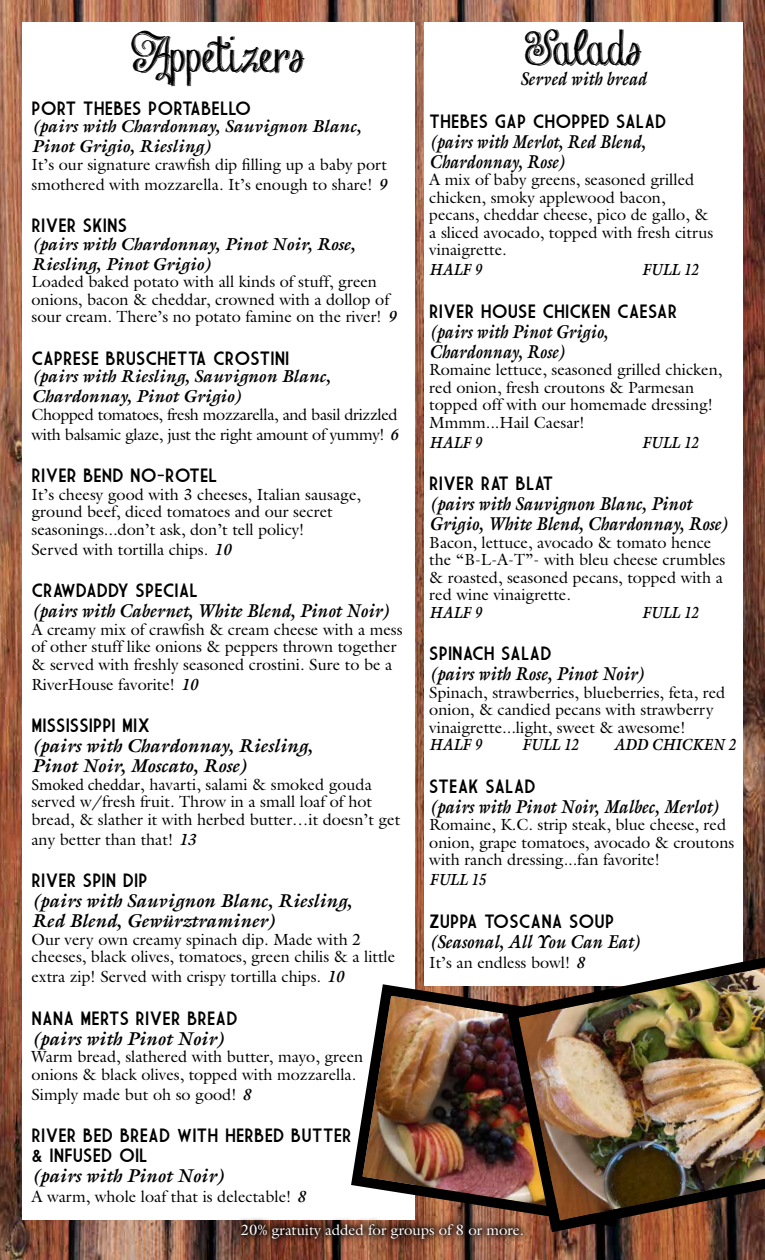
<style>
.page{position:relative;width:765px;height:1260px;background:#fff}
.page>*{position:absolute;margin:0;border:0;box-sizing:border-box;transform-origin:0 0}
.t1{font:45px "Chalk hand lettering shaded demo";color:#000}
.t2{font:18.75px/20px "Market Deco";color:#000}
.t3{font:italic 700 18.75px/20px "Galliard";color:#000}
.t4{font:italic 700 18.75px/20px "Galliard";color:#000;scale:.9 1}
.t5{font:italic 700 18.75px/20px "Galliard";color:#000;scale:.87 1}
.t6{font:italic 700 18.75px "Galliard";color:#000;scale:.92 1}
.t7{font:italic 700 17.5px/20px "Galliard";color:#000}
.t8{font:16.25px/17.5px "Galliard";color:#000}
.t9{font:16.25px/20px "Galliard";letter-spacing:-.02em;color:#000}
.t10{font:italic 700 16.25px "Galliard";color:#000;scale:.87 1}
.t11{font:15px "Galliard";color:#fff}
.s1{font-weight:700;font-style:italic}
.s2{font-family:"Minion Pro"}
</style>
<div class="page">
<img style="left:0;top:0;width:765px;height:1260px">
<div style="left:22px;top:22px;width:393px;height:1198px;background:#fff"></div>
<img style="left:351px;top:979px;width:150px;height:237px">
<div style="left:424px;top:22px;width:318px;height:964px;background:#fff"></div>
<svg style="left:234px;top:1216px;width:297px;height:30px;background:#734c3d"></svg>
<img style="left:501px;top:944px;width:264px;height:294px">
<h1 class="t1" style="left:525px;top:15px;width:118px">Salads</h1>
<p class="t5" style="left:520px;top:69px;width:147px">Served with bread</p>
<p class="t2" style="left:429px;top:111px;width:239px">THEBES GAP CHOPPED SALAD</p>
<p class="t5" style="left:429px;top:131px;width:250px">(pairs with Merlot, Red Blend,<br>Chardonnay, Rose)</p>
<p class="t8" style="left:429px;top:171px;width:286px">A mix of baby greens, seasoned grilled chicken, smoky applewood bacon, pecans, cheddar cheese, pico de gallo, &amp; a sliced avocado, topped with fresh citrus vinaigrette.</p>
<p class="t10" style="left:429px;top:260px;width:62px">HALF 9</p>
<p class="t10" style="left:642px;top:260px;width:66px">FULL 12</p>
<p class="t2" style="left:429px;top:301px;width:250px">RIVER HOUSE CHICKEN CAESAR</p>
<p class="t5" style="left:429px;top:321px;width:207px">(pairs with Pinot Grigio,<br>Chardonnay, Rose)</p>
<p class="t8" style="left:429px;top:361px;width:295px">Romaine lettuce, seasoned grilled chicken, red onion, fresh croutons &amp; Parmesan topped off with our homemade dressing!<br>Mmmm...Hail Caesar!</p>
<p class="t10" style="left:429px;top:432px;width:62px">HALF 9</p>
<p class="t10" style="left:642px;top:432px;width:66px">FULL 12</p>
<p class="t2" style="left:429px;top:473px;width:126px">RIVER RAT BLAT</p>
<p class="t4" style="left:429px;top:494px;width:334px">(pairs with Sauvignon Blanc, Pinot<br>Grigio, White Blend, Chardonnay, Rose)</p>
<p class="t8" style="left:429px;top:533px;width:298px">Bacon, lettuce, avocado &amp; tomato hence the “B-L-A-T”- with bleu cheese crumbles &amp; roasted, seasoned pecans, topped with a red wine vinaigrette.</p>
<p class="t10" style="left:429px;top:602px;width:62px">HALF 9</p>
<p class="t10" style="left:642px;top:602px;width:66px">FULL 12</p>
<p class="t2" style="left:429px;top:643px;width:124px">SPINACH SALAD</p>
<p class="t4" style="left:429px;top:664px;width:241px">(pairs with Rose, Pinot Noir)</p>
<p class="t8" style="left:429px;top:683px;width:298px">Spinach, strawberries, blueberries, feta, red onion, &amp; candied pecans with strawberry vinaigrette...light, sweet &amp; awesome!</p>
<p class="t10" style="left:429px;top:735px;width:62px">HALF 9</p>
<p class="t10" style="left:522px;top:735px;width:66px">FULL 12</p>
<p class="t10" style="left:614px;top:735px;width:142px">ADD CHICKEN 2</p>
<p class="t2" style="left:429px;top:776px;width:108px">STEAK SALAD</p>
<p class="t4" style="left:429px;top:796px;width:324px">(pairs with Pinot Noir, Malbec, Merlot)</p>
<p class="t8" style="left:429px;top:816px;width:307px">Romaine, K.C. strip steak, blue cheese, red onion, grape tomatoes, avocado &amp; croutons with ranch dressing...fan favorite!</p>
<p class="t10" style="left:429px;top:870px;width:66px">FULL 15</p>
<p class="t2" style="left:429px;top:911px;width:186px">ZUPPA TOSCANA SOUP</p>
<p class="t4" style="left:429px;top:931px;width:236px">(Seasonal, All You Can Eat)</p>
<p class="t8" style="left:429px;top:953px;width:157px">It’s an endless bowl! <span class="s1">8</span></p>
<h1 class="t1" style="left:133px;top:22px;width:172px">Appetizers</h1>
<p class="t2" style="left:32px;top:98px;width:221px">PORT THEBES PORTABELLO</p>
<p class="t7" style="left:32px;top:116px;width:331px">(pairs with Chardonnay, Sauvignon Blanc,<br>Pinot Grigio, Riesling)</p>
<p class="t8" style="left:32px;top:154px;width:357px;line-height:20px">It’s our signature crawfish dip filling up a baby port smothered with mozzarella. It’s enough to share! <span class="s1">9</span></p>
<p class="t2" style="left:32px;top:215px;width:97px">RIVER SKINS</p>
<p class="t7" style="left:32px;top:233px;width:325px">(pairs with Chardonnay, Pinot Noir, Rose,<br>Riesling, Pinot Grigio)</p>
<p class="t8" style="left:32px;top:273px;width:366px">Loaded baked potato with all kinds of stuff, green onions, bacon &amp; cheddar, crowned with a dollop of sour cream. There’s no potato famine on the river! <span class="s1">9</span></p>
<p class="t2" style="left:32px;top:348px;width:259px">CAPRESE BRUSCHETTA CROSTINI</p>
<p class="t7" style="left:32px;top:366px;width:300px">(pairs with Riesling, Sauvignon Blanc,<br>Chardonnay, Pinot Grigio)</p>
<p class="t9" style="left:32px;top:404px;width:368px">Chopped tomatoes, fresh mozzarella, and basil drizzled with balsamic glaze, just the right amount of yummy! <span class="s1">6</span></p>
<p class="t2" style="left:32px;top:465px;width:188px">RIVER BEND NO-ROTEL</p>
<p class="t8" style="left:32px;top:485px;width:331px">It’s cheesy good with 3 cheeses, Italian sausage, ground beef, diced tomatoes and our secret seasonings...don’t ask, don’t tell policy!</p>
<p class="t8" style="left:32px;top:540px;width:201px">Served with tortilla chips. <span class="s1">10</span></p>
<p class="t2" style="left:32px;top:580px;width:168px">CRAWDADDY SPECIAL</p>
<p class="t6" style="left:32px;top:599px;width:391px">(pairs with Cabernet, White Blend, Pinot Noir)</p>
<p class="t8" style="left:32px;top:620px;width:373px">A creamy mix of crawfish &amp; cream cheese with a mess of other stuff like onions &amp; peppers thrown together &amp; served with freshly seasoned crostini. Sure to be a</p>
<p class="t8" style="left:32px;top:675px;width:168px">RiverHouse favorite! <span class="s1">10</span></p>
<p class="t2" style="left:32px;top:715px;width:120px">MISSISSIPPI MIX</p>
<p class="t3" style="left:32px;top:735px;width:282px">(pairs with Chardonnay, Riesling,<br>Pinot Noir, Moscato, Rose)</p>
<p class="t8" style="left:32px;top:775px;width:370px"><span class="s2">Smoked cheddar</span>, havarti, salami &amp; smoked gouda served w/fresh fruit. Throw in a small loaf of hot bread, &amp; slather it with herbed butter…it doesn’t get</p>
<p class="t8" style="left:32px;top:830px;width:166px">any better than that! <span class="s1">13</span></p>
<p class="t2" style="left:32px;top:870px;width:118px">RIVER SPIN DIP</p>
<p class="t3" style="left:32px;top:890px;width:322px">(pairs with Sauvignon Blanc, Riesling,<br>Red Blend, Gewürztraminer)</p>
<p class="t8" style="left:32px;top:930px;width:365px">Our very own creamy spinach dip. Made with 2 cheeses, black olives, tomatoes, green chilis &amp; a little</p>
<p class="t8" style="left:32px;top:968px;width:314px">extra zip! Served with crispy tortilla chips. <span class="s1">10</span></p>
<p class="t2" style="left:32px;top:1008px;width:208px">NANA MERTS RIVER BREAD</p>
<p class="t3" style="left:32px;top:1028px;width:195px">(pairs with Pinot Noir)</p>
<p class="t8" style="left:32px;top:1048px;width:333px">Warm bread, slathered with butter, mayo, green onions &amp; black olives, topped with mozzarella.</p>
<p class="t8" style="left:32px;top:1085px;width:221px">Simply made but oh so good! <span class="s1">8</span></p>
<p class="t2" style="left:32px;top:1125px;width:322px">RIVER BED BREAD WITH HERBED BUTTER &amp; INFUSED OIL</p>
<p class="t3" style="left:32px;top:1165px;width:195px">(pairs with Pinot Noir)</p>
<p class="t8" style="left:32px;top:1188px;width:275px">A warm, whole loaf that is delectable! <span class="s1">8</span></p>
<p class="t11" style="left:241px;top:1220px;width:285px">20% gratuity added for groups of 8 or more.</p>
</div>
